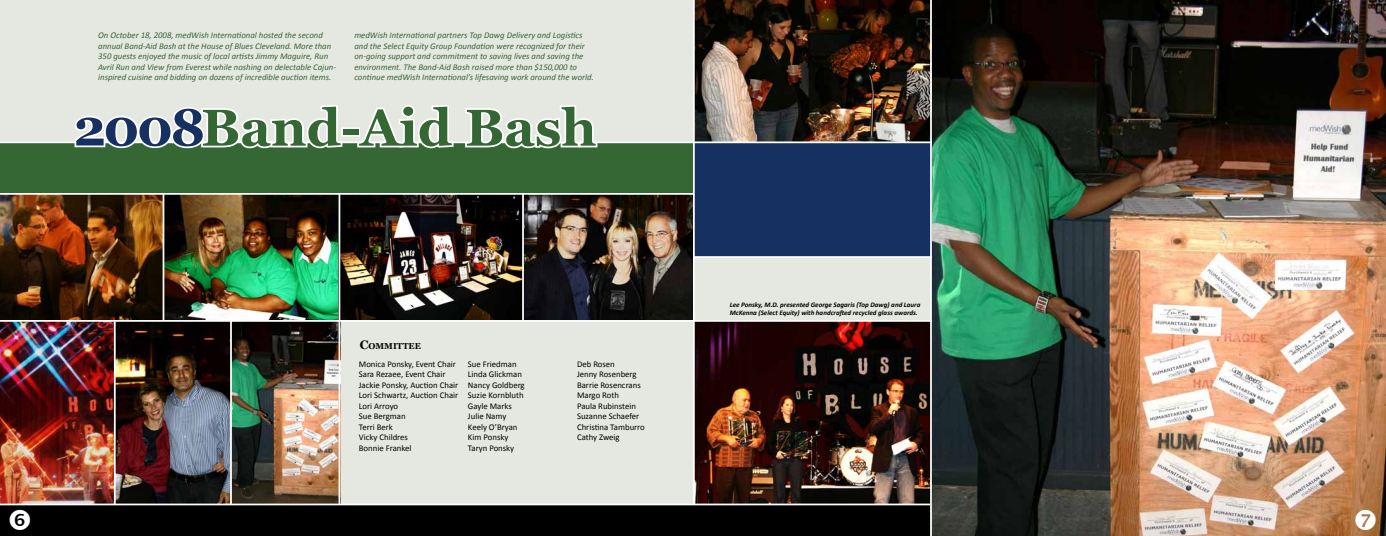
<style>
.page{position:relative;width:1386px;height:536px;background:#fff}
.page>*{position:absolute;margin:0;border:0;box-sizing:border-box;transform-origin:0 0}
.t1{font:700 51.62px "Georgia";color:#346734}
.t2{font:italic 8.75px/10.5px "Calibri";color:#346734}
.t3{font:8.75px/10.5px "Calibri";color:#000}
.t4{font:700 8.58px "Georgia";color:#000}
.t5{font:italic 700 7px/8.4px "Calibri";color:#000}
.s1{color:#163061}
.s2{font-size:12.25px}
</style>
<div class="page">
<div style="left:0;top:0;width:1386px;height:528px;background:#e5e7e1"></div>
<div style="left:0;top:143px;width:932px;height:113px;background:#346734"></div>
<img style="left:232px;top:321px;width:107px;height:182px">
<img style="left:116px;top:321px;width:114px;height:182px">
<img style="left:0;top:195px;width:693px;height:125px">
<hr style="left:163px;top:193px;width:1px;height:127px;background:#fff">
<hr style="left:339px;top:193px;width:1px;height:311px;background:#fff">
<hr style="left:522px;top:193px;width:2px;height:127px;background:#fff">
<hr style="left:0;top:193px;width:693px;height:2px;background:#fff">
<img style="left:0;top:321px;width:114px;height:182px">
<div style="left:0;top:504px;width:1386px;height:32px;background:#000"></div>
<hr style="left:114px;top:321px;width:2px;height:183px;background:#fff">
<hr style="left:230px;top:320px;width:2px;height:184px;background:#fff">
<hr style="left:0;top:141px;width:929px;height:2px;background:#fff">
<div style="left:341px;top:127px;width:19px;height:9px;border:4px solid #fff"></div>
<svg style="left:355px;top:105px;width:100px;height:44px"></svg>
<svg style="left:463px;top:105px;width:137px;height:44px"></svg>
<svg style="left:73px;top:105px;width:271px;height:44px"></svg>
<img style="left:932px;top:0;width:454px;height:536px">
<img style="left:695px;top:321px;width:235px;height:182px">
<img style="left:695px;top:0;width:235px;height:141px">
<div style="left:693px;top:143px;width:239px;height:114px;background:#163061"></div>
<hr style="left:693px;top:141px;width:239px;height:2px;background:#fff">
<hr style="left:693px;top:256px;width:239px;height:2px;background:#fff">
<hr style="left:930px;top:0;width:2px;height:536px;background:#fff">
<hr style="left:0;top:503px;width:930px;height:2px;background:#fff">
<hr style="left:0;top:320px;width:932px;height:1px;background:#fff">
<hr style="left:693px;top:0;width:2px;height:504px;background:#fff">
<svg style="left:1355px;top:509px;width:21px;height:21px"></svg>
<p class="t2" style="left:98px;top:29px;width:239px">On October 18, 2008, medWish International hosted the second annual Band-Aid Bash at the House of Blues Cleveland. More than 350 guests enjoyed the music of local artists Jimmy Maguire, Run Avril Run and View from Everest while noshing on delectable Cajun&shy;inspired cuisine and bidding on dozens of incredible auction items.</p>
<p class="t2" style="left:354px;top:29px;width:241px">medWish International partners Top Dawg Delivery and Logistics and the Select Equity Group Foundation were recognized for their on-going support and commitment to saving lives and saving the environment. The Band-Aid Bash raised more than $150,000 to continue medWish International’s lifesaving work around the world.</p>
<h1 class="t1" style="left:74px;top:98px;width:525px"><span class="s1">2008</span>Band-Aid Bash</h1>
<p class="t4" style="left:360px;top:341px;width:63px"><span class="s2">C</span>OMMITTEE</p>
<p class="t3" style="left:359px;top:358px;width:101px">Monica Ponsky, Event Chair<br>Sara Rezaee, Event Chair<br>Jackie Ponsky, Auction Chair<br>Lori Schwartz, Auction Chair<br>Lori Arroyo<br>Sue Bergman<br>Terri Berk<br>Vicky Childres<br>Bonnie Frankel</p>
<p class="t3" style="left:468px;top:358px;width:58px">Sue Friedman<br>Linda Glickman<br>Nancy Goldberg<br>Suzie Kornbluth<br>Gayle Marks<br>Julie Namy<br>Keely O’Bryan<br>Kim Ponsky<br>Taryn Ponsky</p>
<p class="t3" style="left:577px;top:358px;width:69px">Deb Rosen<br>Jenny Rosenberg<br>Barrie Rosencrans<br>Margo Roth<br>Paula Rubinstein<br>Suzanne Schaefer<br>Christina Tamburro<br>Cathy Zweig</p>
<p class="t5" style="left:730px;top:300px;width:192px">Lee Ponsky, M.D. presented George Sagaris (Top Dawg) and Laura<br>McKenna (Select Equity) with handcrafted recycled glass awards.</p>
</div>
